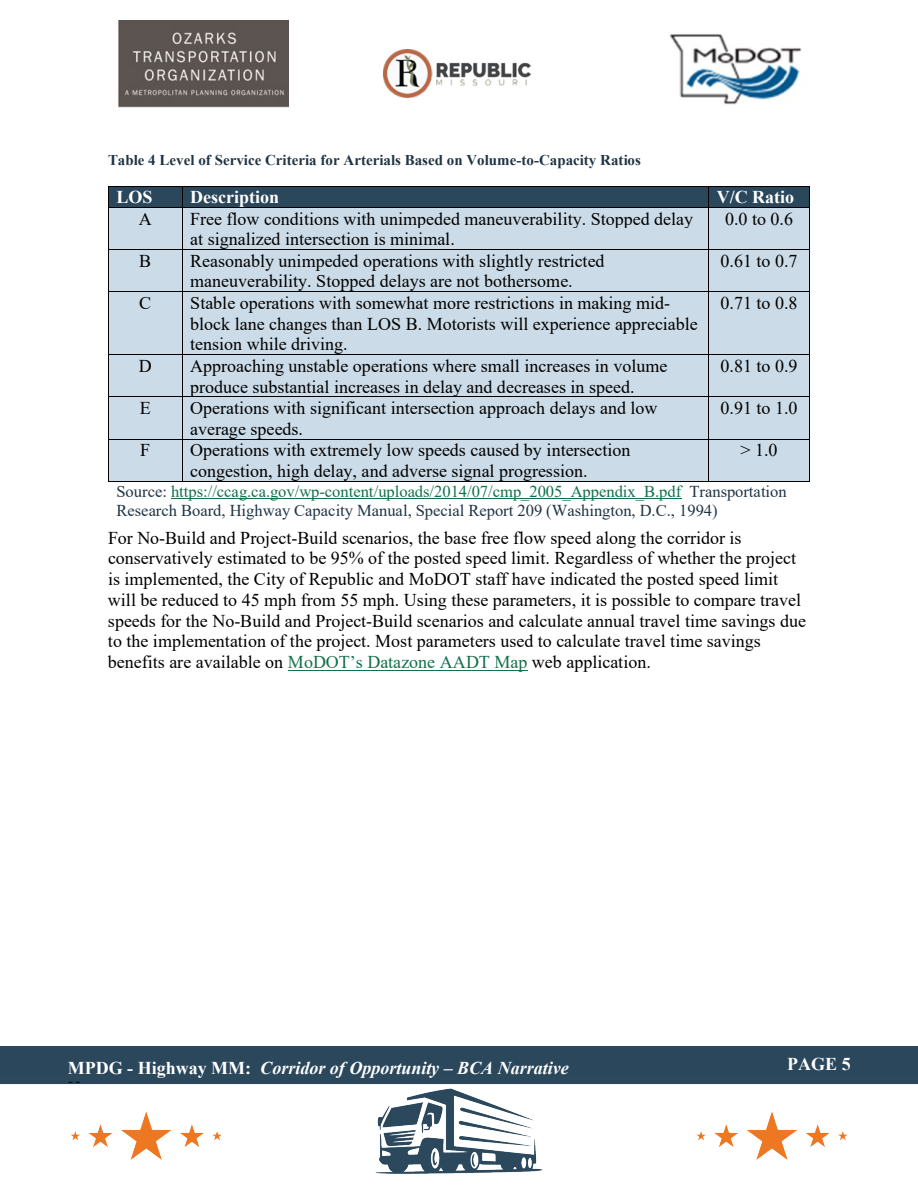
<style>
.page{position:relative;width:918px;height:1188px;background:#fff}
.page>*{position:absolute;margin:0;border:0;box-sizing:border-box;transform-origin:0 0}
.t1{font:18px/20.7px "Times New Roman";color:#000}
.t2{font:italic 700 18px "Times New Roman";color:#fff}
.t3{font:700 18px "Times New Roman";color:#fff}
.t4{font:16.5px/19px "Times New Roman";color:#203444}
.t5{font:700 15px "Times New Roman";color:#203444}
.s1{color:#11714c}
.s2{font-style:normal}
</style>
<div class="page">
<img style="left:0;top:1075px;width:918px;height:99px">
<div style="left:0;top:1047px;width:918px;height:28px;background:#2b475c"></div>
<img style="left:118px;top:21px;width:171px;height:86px">
<img style="left:384px;top:50px;width:147px;height:47px">
<img style="left:669px;top:34px;width:133px;height:71px">
<div style="left:109px;top:186px;width:73px;height:21px;background:#2b475c"></div>
<div style="left:183px;top:186px;width:525px;height:21px;background:#2b475c"></div>
<div style="left:709px;top:186px;width:100px;height:21px;background:#2b475c"></div>
<hr style="left:109px;top:186px;width:73px;height:1px;background:#000">
<hr style="left:183px;top:186px;width:525px;height:1px;background:#000">
<hr style="left:709px;top:186px;width:100px;height:1px;background:#000">
<div style="left:109px;top:208px;width:73px;height:41px;background:#cbdbe7"></div>
<div style="left:183px;top:208px;width:525px;height:41px;background:#cbdbe7"></div>
<div style="left:709px;top:208px;width:100px;height:41px;background:#cbdbe7"></div>
<svg style="left:108px;top:186px;width:1px;height:22px"></svg>
<hr style="left:109px;top:207px;width:73px;height:1px;background:#000">
<svg style="left:182px;top:186px;width:1px;height:22px"></svg>
<hr style="left:183px;top:207px;width:525px;height:1px;background:#000">
<svg style="left:708px;top:186px;width:1px;height:22px"></svg>
<hr style="left:709px;top:207px;width:100px;height:1px;background:#000">
<svg style="left:809px;top:186px;width:1px;height:22px"></svg>
<hr style="left:108px;top:208px;width:1px;height:41px;background:#000">
<hr style="left:182px;top:208px;width:1px;height:41px;background:#000">
<hr style="left:708px;top:208px;width:1px;height:41px;background:#000">
<hr style="left:809px;top:208px;width:1px;height:41px;background:#000">
<div style="left:109px;top:250px;width:73px;height:41px;background:#cbdbe7"></div>
<div style="left:183px;top:250px;width:525px;height:41px;background:#cbdbe7"></div>
<div style="left:709px;top:250px;width:100px;height:41px;background:#cbdbe7"></div>
<hr style="left:109px;top:249px;width:73px;height:1px;background:#000">
<hr style="left:183px;top:249px;width:525px;height:1px;background:#000">
<hr style="left:709px;top:249px;width:100px;height:1px;background:#000">
<hr style="left:108px;top:250px;width:1px;height:41px;background:#000">
<hr style="left:182px;top:250px;width:1px;height:41px;background:#000">
<hr style="left:708px;top:250px;width:1px;height:41px;background:#000">
<hr style="left:809px;top:250px;width:1px;height:41px;background:#000">
<div style="left:109px;top:292px;width:73px;height:62px;background:#cbdbe7"></div>
<div style="left:183px;top:292px;width:525px;height:62px;background:#cbdbe7"></div>
<div style="left:709px;top:292px;width:100px;height:62px;background:#cbdbe7"></div>
<hr style="left:109px;top:291px;width:73px;height:1px;background:#000">
<hr style="left:183px;top:291px;width:525px;height:1px;background:#000">
<hr style="left:709px;top:291px;width:100px;height:1px;background:#000">
<hr style="left:108px;top:292px;width:1px;height:62px;background:#000">
<hr style="left:182px;top:292px;width:1px;height:62px;background:#000">
<hr style="left:708px;top:292px;width:1px;height:62px;background:#000">
<hr style="left:809px;top:292px;width:1px;height:62px;background:#000">
<div style="left:109px;top:355px;width:73px;height:42px;background:#cbdbe7"></div>
<div style="left:183px;top:355px;width:525px;height:42px;background:#cbdbe7"></div>
<div style="left:709px;top:355px;width:100px;height:42px;background:#cbdbe7"></div>
<hr style="left:109px;top:354px;width:73px;height:1px;background:#000">
<hr style="left:183px;top:354px;width:525px;height:1px;background:#000">
<hr style="left:709px;top:354px;width:100px;height:1px;background:#000">
<hr style="left:108px;top:355px;width:1px;height:42px;background:#000">
<hr style="left:182px;top:355px;width:1px;height:42px;background:#000">
<hr style="left:708px;top:355px;width:1px;height:42px;background:#000">
<hr style="left:809px;top:355px;width:1px;height:42px;background:#000">
<div style="left:109px;top:397px;width:73px;height:42px;background:#cbdbe7"></div>
<div style="left:183px;top:397px;width:525px;height:42px;background:#cbdbe7"></div>
<div style="left:709px;top:397px;width:100px;height:42px;background:#cbdbe7"></div>
<hr style="left:109px;top:397px;width:73px;height:1px;background:#000">
<hr style="left:183px;top:397px;width:525px;height:1px;background:#000">
<hr style="left:709px;top:397px;width:100px;height:1px;background:#000">
<hr style="left:108px;top:397px;width:1px;height:42px;background:#000">
<hr style="left:182px;top:397px;width:1px;height:42px;background:#000">
<hr style="left:708px;top:397px;width:1px;height:42px;background:#000">
<hr style="left:809px;top:397px;width:1px;height:42px;background:#000">
<div style="left:109px;top:439px;width:73px;height:42px;background:#cbdbe7"></div>
<div style="left:183px;top:439px;width:525px;height:42px;background:#cbdbe7"></div>
<div style="left:709px;top:439px;width:100px;height:42px;background:#cbdbe7"></div>
<hr style="left:109px;top:439px;width:73px;height:1px;background:#000">
<hr style="left:183px;top:439px;width:525px;height:1px;background:#000">
<hr style="left:709px;top:439px;width:100px;height:1px;background:#000">
<hr style="left:108px;top:439px;width:1px;height:42px;background:#000">
<hr style="left:182px;top:439px;width:1px;height:42px;background:#000">
<hr style="left:708px;top:439px;width:1px;height:42px;background:#000">
<hr style="left:809px;top:439px;width:1px;height:42px;background:#000">
<hr style="left:171px;top:499px;width:510px;height:1px;background:#11714c">
<hr style="left:109px;top:481px;width:73px;height:1px;background:#000">
<hr style="left:183px;top:481px;width:525px;height:1px;background:#000">
<hr style="left:709px;top:481px;width:100px;height:1px;background:#000">
<hr style="left:288px;top:670px;width:239px;height:1px;background:#11714c">
<p class="t5" style="left:108px;top:149px;width:535px">Table 4 Level of Service Criteria for Arterials Based on Volume-to-Capacity Ratios</p>
<p class="t3" style="left:116px;top:184px;width:38px">LOS</p>
<p class="t3" style="left:190px;top:184px;width:90px">Description</p>
<p class="t3" style="left:717px;top:184px;width:79px">V/C Ratio</p>
<p class="t1" style="left:139px;top:208px;width:14px">A</p>
<p class="t1" style="left:190px;top:208px;width:504px">Free flow conditions with unimpeded maneuverability. Stopped delay at signalized intersection is minimal.</p>
<p class="t1" style="left:725px;top:208px;width:70px">0.0 to 0.6</p>
<p class="t1" style="left:139px;top:250px;width:14px">B</p>
<p class="t1" style="left:190px;top:250px;width:416px">Reasonably unimpeded operations with slightly restricted maneuverability. Stopped delays are not bothersome.</p>
<p class="t1" style="left:721px;top:250px;width:79px">0.61 to 0.7</p>
<p class="t1" style="left:139px;top:292px;width:14px">C</p>
<p class="t1" style="left:190px;top:292px;width:509px">Stable operations with somewhat more restrictions in making mid&shy;block lane changes than LOS B. Motorists will experience appreciable tension while driving.</p>
<p class="t1" style="left:721px;top:292px;width:79px">0.71 to 0.8</p>
<p class="t1" style="left:139px;top:355px;width:14px">D</p>
<p class="t1" style="left:190px;top:355px;width:479px">Approaching unstable operations where small increases in volume produce substantial increases in delay and decreases in speed.</p>
<p class="t1" style="left:721px;top:355px;width:79px">0.81 to 0.9</p>
<p class="t1" style="left:140px;top:397px;width:12px">E</p>
<p class="t1" style="left:190px;top:397px;width:469px">Operations with significant intersection approach delays and low average speeds.</p>
<p class="t1" style="left:721px;top:397px;width:79px">0.91 to 1.0</p>
<p class="t1" style="left:140px;top:439px;width:12px">F</p>
<p class="t1" style="left:190px;top:439px;width:442px">Operations with extremely low speeds caused by intersection congestion, high delay, and adverse signal progression.</p>
<p class="t1" style="left:741px;top:439px;width:39px">&gt; 1.0</p>
<p class="t4" style="left:116px;top:481px;width:672px">Source: <span class="s1">https://ccag.ca.gov/wp-content/uploads/2014/07/cmp_2005_Appendix_B.pdf</span> Transportation<br>Research Board, Highway Capacity Manual, Special Report 209 (Washington, D.C., 1994)</p>
<p class="t1" style="left:108px;top:527px;width:700px">For No-Build and Project-Build scenarios, the base free flow speed along the corridor is conservatively estimated to be 95% of the posted speed limit. Regardless of whether the project is implemented, the City of Republic and MoDOT staff have indicated the posted speed limit will be reduced to 45 mph from 55 mph. Using these parameters, it is possible to compare travel speeds for the No-Build and Project-Build scenarios and calculate annual travel time savings due to the implementation of the project. Most parameters used to calculate travel time savings benefits are available on <span class="s1">MoDOT’s Datazone AADT Map</span> web application.</p>
<p class="t2" style="left:68px;top:1055px;width:503px"><span class="s2">MPDG - Highway MM:</span> Corridor of Opportunity – BCA Narrative</p>
<p class="t3" style="left:787px;top:1051px;width:65px">PAGE 5</p>
<p class="t1" style="left:68px;top:1077px;width:14px">H</p>
</div>
